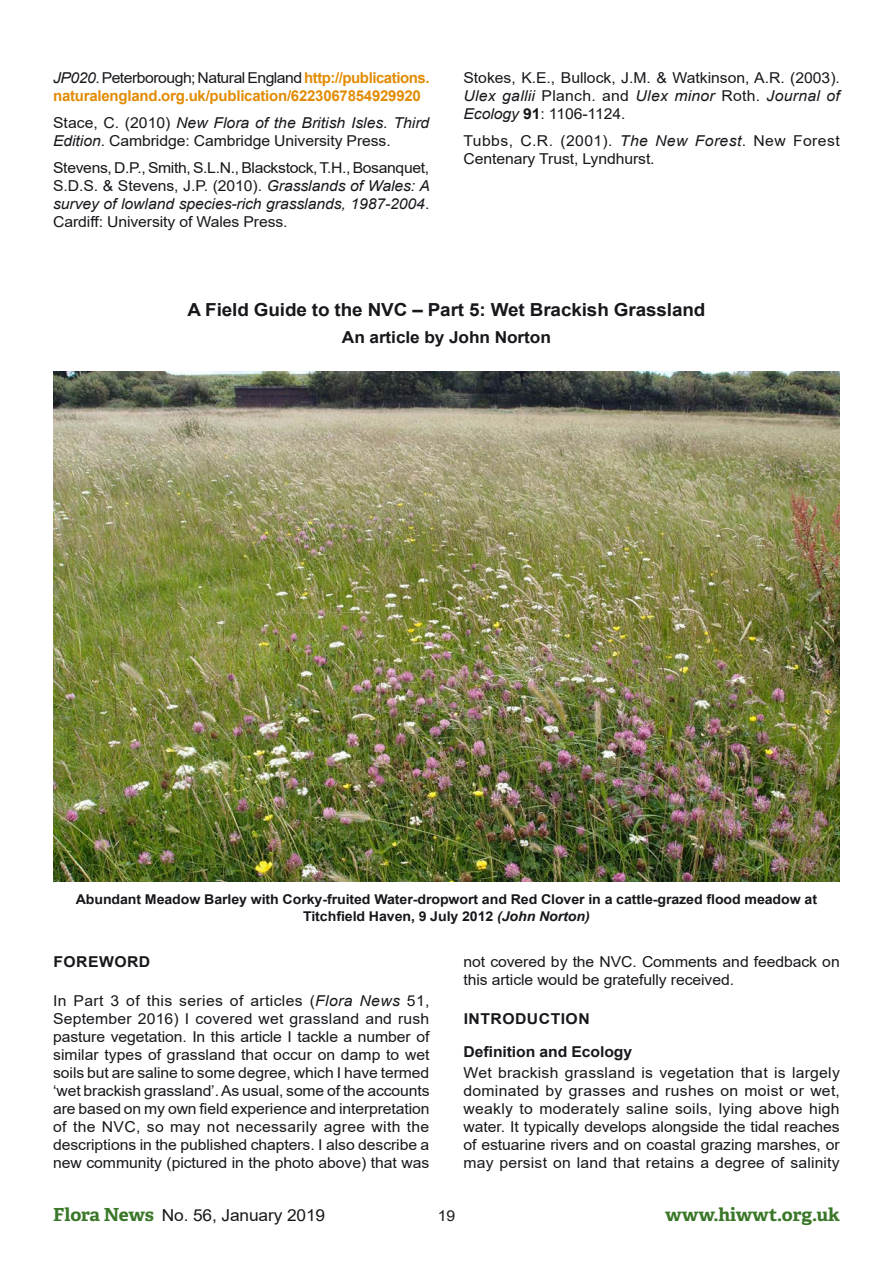
<style>
.page{position:relative;width:893px;height:1263px;background:#fff}
.page>*{position:absolute;margin:0;border:0;box-sizing:border-box;transform-origin:0 0}
.t1{font:700 18px "Arial";letter-spacing:-.005em;color:#1a171c;scale:1.05 1}
.t2{font:700 18px "Adelle";letter-spacing:-.005em;color:#3a7728;scale:1.05 1}
.t3{font:16.5px "Arial";letter-spacing:-.005em;color:#1a171c;scale:1.05 1}
.t4{font:700 16.5px "Arial";letter-spacing:-.005em;color:#1a171c;scale:1.05 1}
.t5{font:15px/18px "Arial";letter-spacing:-.005em;color:#1a171c;text-align:justify;scale:1.05 1}
.t6{font:700 15px/18px "Arial";letter-spacing:-.015em;color:#e28c05}
.t7{font:700 15px "Arial";letter-spacing:.03em;color:#1a171c;scale:1.05 1}
.t8{font:700 15px "Arial";letter-spacing:-.005em;color:#1a171c;scale:1.05 1}
.t9{font:700 13.5px/16.5px "Arial";letter-spacing:-.005em;color:#1a171c;text-align:center;scale:1.05 1}
.s1{font-weight:400;font-style:italic;color:#1a171c}
.s2{font-weight:400;color:#1a171c}
.s3{font-style:italic}
.s4{font-weight:700}
.s5{font-family:"Adelle";font-weight:700;font-size:18px;color:#3a7728}
</style>
<div class="page">
<img style="left:53px;top:372px;width:787px;height:510px">
<p class="t6" style="left:53px;top:69px;width:378px"><span class="s1">JP020</span><span class="s2">. Peterborough; Natural England</span> http://publications. naturalengland.org.uk/publication/6223067854929920</p>
<p class="t5" style="left:53px;top:114px;width:360px">Stace, C. (2010) <span class="s3">New Flora of the British Isles. Third<br>Edition</span>. Cambridge: Cambridge University Press.</p>
<p class="t5" style="left:53px;top:159px;width:360px">Stevens, D.P., Smith, S.L.N., Blackstock, T.H., Bosanquet, S.D.S. &amp; Stevens, J.P. (2010). <span class="s3">Grasslands of Wales: A survey of lowland species-rich grasslands, 1987-2004</span>.<br>Cardiff: University of Wales Press.</p>
<p class="t5" style="left:463px;top:69px;width:360px">Stokes, K.E., Bullock, J.M. &amp; Watkinson, A.R. (2003).<br><span class="s3">Ulex gallii</span> Planch. and <span class="s3">Ulex minor</span> Roth. <span class="s3">Journal of Ecology</span> <span class="s4">91</span>: 1106-1124.</p>
<p class="t5" style="left:463px;top:132px;width:360px">Tubbs, C.R. (2001). <span class="s3">The New Forest</span>. New Forest<br>Centenary Trust, Lyndhurst.</p>
<p class="t1" style="left:187px;top:297px;width:495px">A Field Guide to the NVC – Part 5: Wet Brackish Grassland</p>
<p class="t4" style="left:342px;top:326px;width:201px">An article by John Norton</p>
<p class="t9" style="left:76px;top:891px;width:707px">Abundant Meadow Barley with Corky-fruited Water-dropwort and Red Clover in a cattle-grazed flood meadow at<br>Titchfield Haven, 9 July 2012 <span class="s3">(John Norton)</span></p>
<p class="t7" style="left:53px;top:951px;width:94px">FOREWORD</p>
<p class="t5" style="left:53px;top:991px;width:360px">In Part 3 of this series of articles (<span class="s3">Flora News</span> 51, September 2016) I covered wet grassland and rush pasture vegetation. In this article I tackle a number of similar types of grassland that occur on damp to wet soils but are saline to some degree, which I have termed ‘wet brackish grassland’. As usual, some of the accounts are based on my own field experience and interpretation of the NVC, so may not necessarily agree with the descriptions in the published chapters. I also describe a new community (pictured in the photo above) that was</p>
<p class="t5" style="left:463px;top:952px;width:360px">not covered by the NVC. Comments and feedback on this article would be gratefully received.</p>
<p class="t7" style="left:464px;top:1008px;width:121px">INTRODUCTION</p>
<p class="t8" style="left:463px;top:1041px;width:162px">Definition and Ecology</p>
<p class="t5" style="left:463px;top:1063px;width:360px">Wet brackish grassland is vegetation that is largely dominated by grasses and rushes on moist or wet, weakly to moderately saline soils, lying above high water. It typically develops alongside the tidal reaches of estuarine rivers and on coastal grazing marshes, or may persist on land that retains a degree of salinity</p>
<p class="t3" style="left:53px;top:1204px;width:261px"><span class="s5">Flora News</span> No. 56, January 2019</p>
<p class="t5" style="left:438px;top:1207px;width:18px">19</p>
<p class="t2" style="left:665px;top:1202px;width:168px">www.hiwwt.org.uk</p>
</div>
